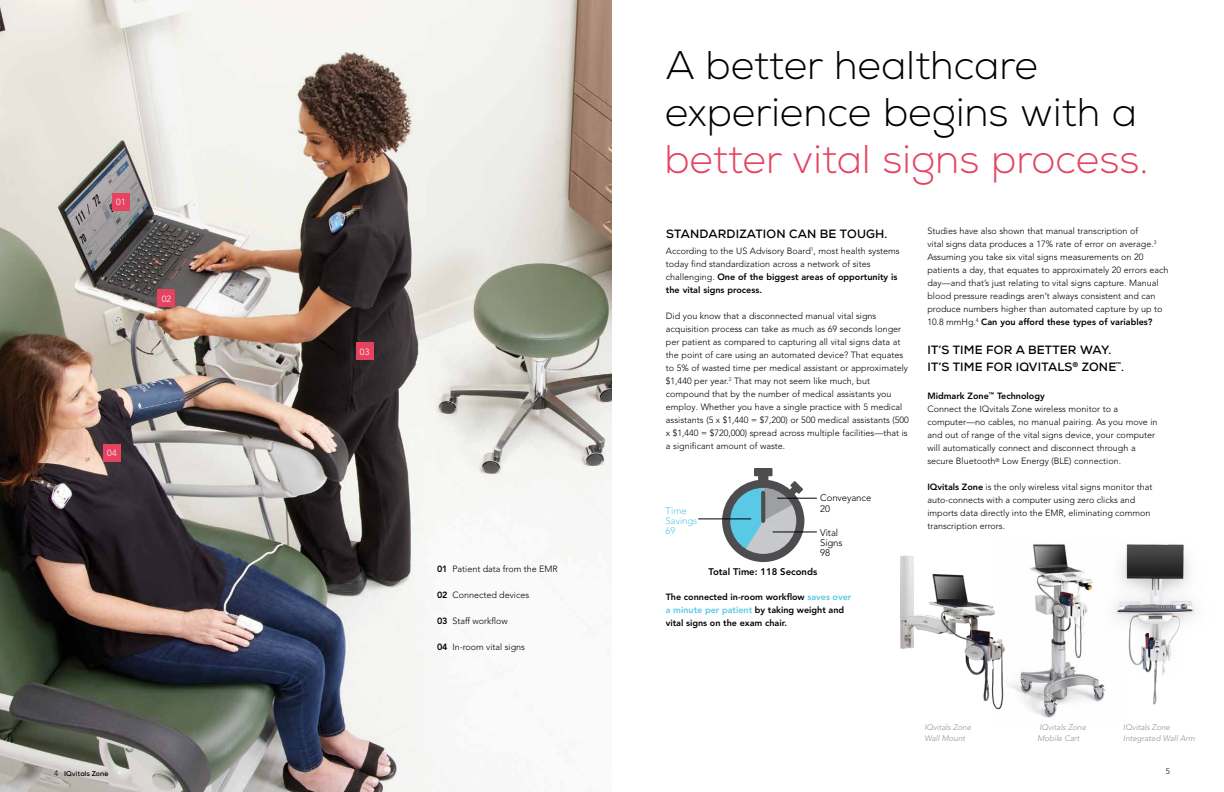
<style>
.page{position:relative;width:1224px;height:792px;background:#fff}
.page>*{position:absolute;margin:0;border:0;box-sizing:border-box;transform-origin:0 0}
.t1{font:300 40px/47px "Nexa";color:#000}
.t2{font:300 40px "Nexa";color:#e54360}
.t3{font:700 12px/17px "Nexa";letter-spacing:.015em;color:#000}
.t4{font:300 9.6px/10px "Avenir LT Pro";letter-spacing:-.01em;color:#000}
.t5{font:800 9.6px "Avenir LT Pro";color:#000}
.t6{font:300 9.6px/10px "Avenir LT Pro";letter-spacing:-.01em;color:#59c9e6}
.t7{font:300 9px/13px "Avenir LT Pro";color:#000}
.t8{font:800 9px/13px "Avenir LT Pro";color:#000}
.t9{font:300 8.9px "Avenir LT Pro";letter-spacing:.02em;color:#fff}
.t10{font:italic 300 8px/11px "Avenir LT Pro";color:#939598}
.t11{font:300 8px "Avenir LT Pro";color:#000}
.t12{font:700 7px "Nexa";letter-spacing:-.005em;color:#000}
.s1{font-weight:800}
.s2{color:#59c9e6}
.s3{font-family:"Avenir LT Pro";font-weight:300;font-size:8px}
</style>
<div class="page">
<img style="left:1009px;top:544px;width:82px;height:174px">
<img style="left:0;top:0;width:612px;height:792px">
<img style="left:900px;top:555px;width:105px;height:155px">
<div style="left:158px;top:289px;width:18px;height:18px;background:#e54360"></div>
<div style="left:112px;top:193px;width:18px;height:18px;background:#e54360"></div>
<div style="left:356px;top:342px;width:18px;height:18px;background:#e54360"></div>
<div style="left:103px;top:444px;width:18px;height:18px;background:#e54360"></div>
<svg style="left:722px;top:468px;width:82px;height:94px"></svg>
<svg style="left:761px;top:493px;width:4px;height:28px"></svg>
<hr style="left:777px;top:498px;width:40px;height:1px;background:#000">
<hr style="left:773px;top:532px;width:44px;height:1px;background:#000">
<hr style="left:698px;top:519px;width:53px;height:1px;background:#000">
<img style="left:1091px;top:544px;width:104px;height:161px">
<p class="t9" style="left:116px;top:197px;width:11px">01</p>
<p class="t9" style="left:162px;top:294px;width:11px">02</p>
<p class="t9" style="left:107px;top:448px;width:11px">04</p>
<p class="t9" style="left:360px;top:346px;width:11px">03</p>
<p class="t7" style="left:437px;top:562px;width:122px"><span class="s1">01</span> Patient data from the EMR</p>
<p class="t7" style="left:437px;top:588px;width:94px"><span class="s1">02</span> Connected devices</p>
<p class="t7" style="left:437px;top:614px;width:72px"><span class="s1">03</span> Staff workflow</p>
<p class="t7" style="left:437px;top:640px;width:90px"><span class="s1">04</span> In-room vital signs</p>
<h1 class="t1" style="left:665px;top:43px;width:474px">A better healthcare experience begins with a</h1>
<h1 class="t2" style="left:664px;top:136px;width:486px">better vital signs process.</h1>
<h2 class="t3" style="left:666px;top:225px;width:223px">STANDARDIZATION CAN BE TOUGH.</h2>
<p class="t7" style="left:666px;top:244px;width:235px">According to the US Advisory Board<sup>1</sup>, most health systems today find standardization across a network of sites challenging. <span class="s1">One of the biggest areas of opportunity is the vital signs process.</span></p>
<p class="t7" style="left:666px;top:309px;width:244px">Did you know that a disconnected manual vital signs acquisition process can take as much as 69 seconds longer per patient as compared to capturing all vital signs data at the point of care using an automated device? That equates to 5% of wasted time per medical assistant or approximately $1,440 per year.<sup>2</sup> That may not seem like much, but compound that by the number of medical assistants you employ. Whether you have a single practice with 5 medical assistants (5 x $1,440 = $7,200) or 500 medical assistants (500 x $1,440 = $720,000) spread across multiple facilities—that is a significant amount of waste.</p>
<p class="t6" style="left:666px;top:506px;width:33px">Time<br>Savings<br>69</p>
<p class="t4" style="left:820px;top:492px;width:53px;line-height:11.4px">Conveyance<br>20</p>
<p class="t4" style="left:820px;top:527px;width:24px">Vital<br>Signs<br>98</p>
<p class="t5" style="left:709px;top:566px;width:110px">Total Time: 118 Seconds</p>
<p class="t8" style="left:666px;top:590px;width:187px">The connected in-room workflow <span class="s2">saves over a minute per patient</span> by taking weight and vital signs on the exam chair.</p>
<p class="t7" style="left:927px;top:224px;width:243px">Studies have also shown that manual transcription of<br>vital signs data produces a 17% rate of error on average.<sup>3<br></sup>Assuming you take six vital signs measurements on 20 patients a day, that equates to approximately 20 errors each day—and that’s just relating to vital signs capture. Manual blood pressure readings aren’t always consistent and can produce numbers higher than automated capture by up to 10.8 mmHg.<sup>4</sup> <span class="s1">Can you afford these types of variables?</span></p>
<h2 class="t3" style="left:927px;top:342px;width:198px">IT’S TIME FOR A BETTER WAY.<br>IT’S TIME FOR IQVITALS<sup>®</sup> ZONE<sup>™</sup>.</h2>
<p class="t7" style="left:927px;top:390px;width:232px"><span class="s1">Midmark Zone</span><sup>™</sup> <span class="s1">Technology<br></span>Connect the IQvitals Zone wireless monitor to a computer—no cables, no manual pairing. As you move in and out of range of the vital signs device, your computer will automatically connect and disconnect through a secure Bluetooth<sup>®</sup> Low Energy (BLE) connection.</p>
<p class="t7" style="left:927px;top:481px;width:227px"><span class="s1">IQvitals Zone</span> is the only wireless vital signs monitor that auto-connects with a computer using zero clicks and imports data directly into the EMR, eliminating common transcription errors.</p>
<p class="t10" style="left:924px;top:722px;width:48px">IQvitals Zone<br>Wall Mount</p>
<p class="t10" style="left:1037px;top:722px;width:50px">IQvitals Zone<br>Mobile Cart</p>
<p class="t10" style="left:1123px;top:722px;width:73px">IQvitals Zone<br>Integrated Wall Arm</p>
<p class="t12" style="left:54px;top:769px;width:56px"><span class="s3">4</span> IQvitals Zone</p>
<p class="t11" style="left:1166px;top:767px;width:6px">5</p>
</div>
